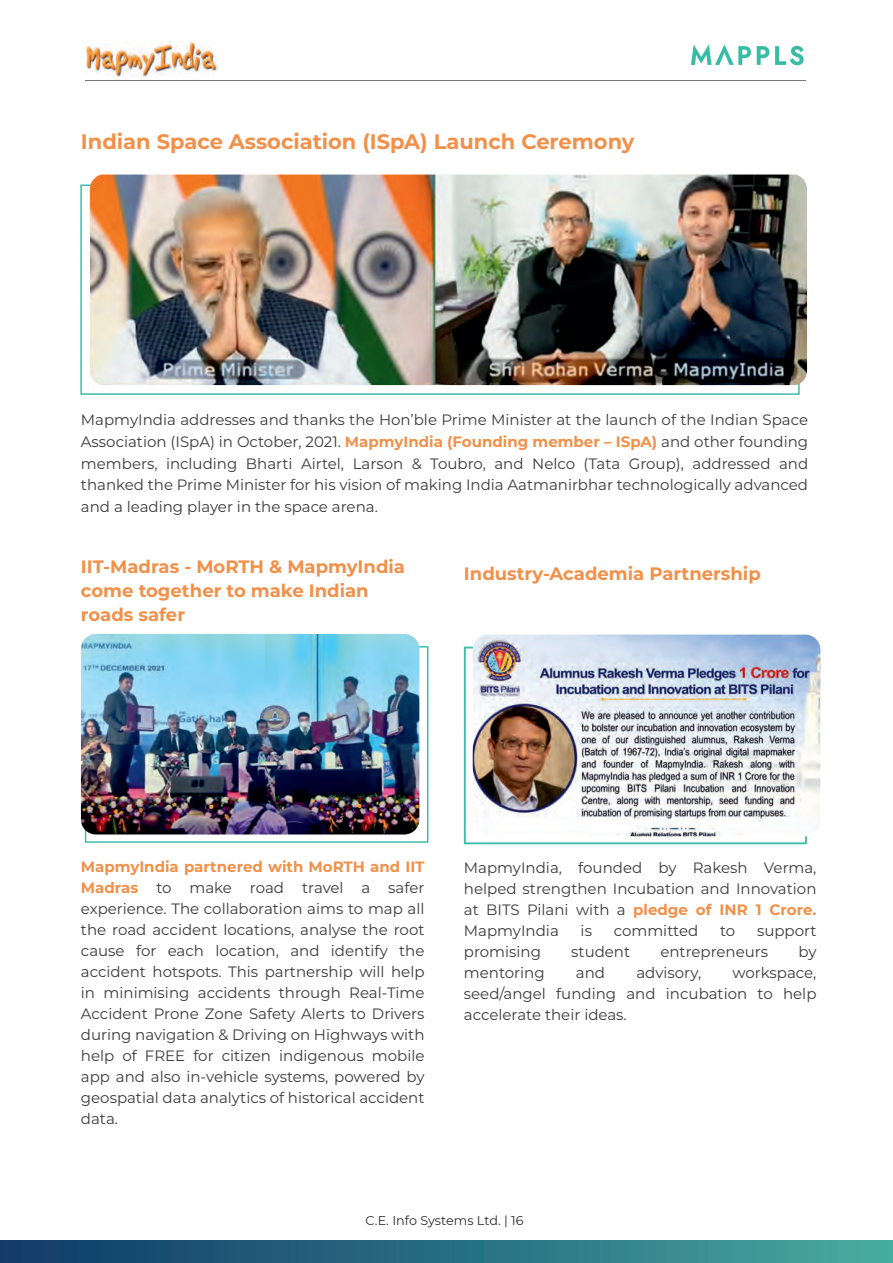
<style>
.page{position:relative;width:893px;height:1263px;background:#fff}
.page>*{position:absolute;margin:0;border:0;box-sizing:border-box;transform-origin:0 0}
.t1{font:700 21px "Montserrat";color:#f29049}
.t2{font:700 18px/24px "Montserrat";color:#f29049}
.t3{font:15px/21px "Montserrat";color:#393a39;text-align:justify}
.t4{font:12.75px "Montserrat";letter-spacing:-.005em;color:#2e2c2d}
.s1{font-weight:700;color:#f29049}
</style>
<div class="page">
<div style="left:464px;top:647px;width:343px;height:197px;border:2px solid #3ebea9"></div>
<img style="left:473px;top:635px;width:347px;height:201px">
<div style="left:0;top:1240px;width:893px;height:23px;background:linear-gradient(to right,#0f3767,#45a99f)"></div>
<img style="left:86px;top:41px;width:133px;height:36px">
<hr style="left:85px;top:80px;width:721px;height:1px;background:#757777">
<svg style="left:691px;top:44px;width:113px;height:21px"></svg>
<div style="left:85px;top:646px;width:343px;height:197px;border:2px solid #3ebea9"></div>
<img style="left:81px;top:634px;width:338px;height:200px">
<img style="left:90px;top:175px;width:717px;height:210px">
<h1 class="t1" style="left:81px;top:126px;width:555px">Indian Space Association (ISpA) Launch Ceremony</h1>
<p class="t3" style="left:81px;top:409px;width:729px;line-height:21.6px">MapmyIndia addresses and thanks the Hon’ble Prime Minister at the launch of the Indian Space Association (ISpA) in October, 2021. <span class="s1">MapmyIndia (Founding member – ISpA)</span> and other founding members, including Bharti Airtel, Larson &amp; Toubro, and Nelco (Tata Group), addressed and thanked the Prime Minister for his vision of making India Aatmanirbhar technologically advanced and a leading player in the space arena.</p>
<p class="t2" style="left:81px;top:554px;width:326px">IIT-Madras - MoRTH &amp; MapmyIndia come together to make Indian roads safer</p>
<p class="t2" style="left:464px;top:561px;width:298px">Industry-Academia Partnership</p>
<p class="t3" style="left:81px;top:856px;width:345px"><span class="s1">MapmyIndia partnered with MoRTH and IIT Madras</span> to make road travel a safer experience. The collaboration aims to map all the road accident locations, analyse the root cause for each location, and identify the accident hotspots. This partnership will help in minimising accidents through Real-Time Accident Prone Zone Safety Alerts to Drivers during navigation &amp; Driving on Highways with help of FREE for citizen indigenous mobile app and also in-vehicle systems, powered by geospatial data analytics of historical accident data.</p>
<p class="t3" style="left:464px;top:856px;width:354px">MapmyIndia, founded by Rakesh Verma, helped strengthen Incubation and Innovation at BITS Pilani with a <span class="s1">pledge of INR 1 Crore.<br></span>MapmyIndia</p>
<p class="t3" style="left:581px;top:919px;width:13px">is</p>
<p class="t3" style="left:614px;top:919px;width:86px">committed</p>
<p class="t3" style="left:720px;top:919px;width:17px">to</p>
<p class="t3" style="left:757px;top:919px;width:61px">support</p>
<p class="t3" style="left:464px;top:940px;width:79px">promising</p>
<p class="t3" style="left:571px;top:940px;width:60px">student</p>
<p class="t3" style="left:660px;top:940px;width:109px">entrepreneurs</p>
<p class="t3" style="left:798px;top:940px;width:20px">by</p>
<p class="t3" style="left:464px;top:961px;width:82px">mentoring</p>
<p class="t3" style="left:576px;top:961px;width:31px">and</p>
<p class="t3" style="left:636px;top:961px;width:66px">advisory,</p>
<p class="t3" style="left:464px;top:961px;width:354px;text-indent:269px">workspace, seed/angel funding and incubation to help accelerate their ideas.</p>
<p class="t4" style="left:366px;top:1211px;width:159px">C.E. Info Systems Ltd. | 16</p>
</div>
